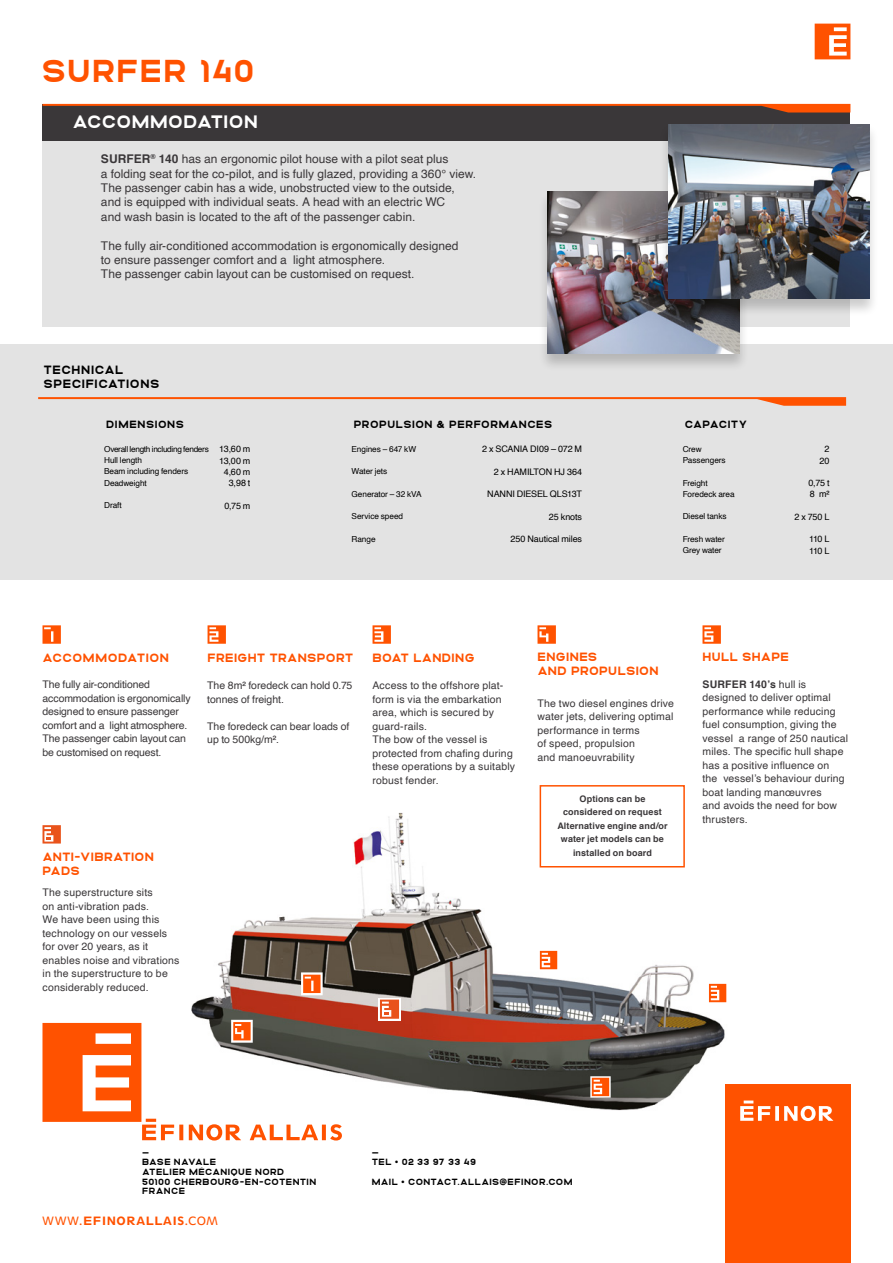
<style>
.page{position:relative;width:893px;height:1263px;background:#fff}
.page>*{position:absolute;margin:0;border:0;box-sizing:border-box;transform-origin:0 0}
.t1{font:31.65px "Altero";letter-spacing:.035em;color:#ff5200}
.t2{font:18px "Altero";letter-spacing:.02em;color:#fff}
.t3{font:12px/14.4px "Helvetica";letter-spacing:.005em;color:#3a3739}
.t4{font:12px/13.5px "Altero";letter-spacing:.025em;color:#ff5200}
.t5{font:12px/13.5px "Altero";letter-spacing:.04em;color:#000}
.t6{font:12px "Spartan LT Std Heavy Class";letter-spacing:-.01em;color:#ff5200}
.t7{font:10.5px/13.5px "Helvetica";letter-spacing:.015em;color:#3a3739}
.t8{font:10.5px/13.5px "Helvetica";letter-spacing:-.015em;color:#3a3739}
.t9{font:10.5px "Altero";letter-spacing:.05em;color:#000}
.t10{font:10.5px/13.5px "Helvetica";letter-spacing:-.005em;color:#3a3739}
.t11{font:9px/11.2px "Helvetica";letter-spacing:-.01em;color:#000}
.t12{font:9px/9.6px "Altero";letter-spacing:.04em;color:#000}
.t13{font:700 9px/13.5px "Helvetica";letter-spacing:.015em;color:#3a3739;text-align:center}
.t14{font:8.25px/11.2px "Helvetica";letter-spacing:-.01em;color:#000}
.s1{font-weight:700}
.s2{font-family:"Spartan LT Std Book Class"}
</style>
<div class="page">
<div style="left:725px;top:1084px;width:125px;height:179px;background:#ff5200"></div>
<svg style="left:740px;top:1100px;width:93px;height:21px"></svg>
<img style="left:179px;top:812px;width:548px;height:329px">
<svg style="left:540px;top:951px;width:17px;height:18px"></svg>
<svg style="left:709px;top:984px;width:17px;height:18px"></svg>
<svg style="left:299px;top:970px;width:26px;height:27px"></svg>
<svg style="left:42px;top:1017px;width:300px;height:123px"></svg>
<svg style="left:589px;top:1075px;width:23px;height:24px"></svg>
<div style="left:0;top:344px;width:893px;height:235px;background:#e3e3e3"></div>
<svg style="left:815px;top:24px;width:35px;height:35px"></svg>
<svg style="left:38px;top:397px;width:808px;height:9px"></svg>
<svg style="left:43px;top:625px;width:18px;height:19px"></svg>
<svg style="left:208px;top:625px;width:18px;height:19px"></svg>
<svg style="left:537px;top:625px;width:19px;height:19px"></svg>
<svg style="left:373px;top:625px;width:18px;height:19px"></svg>
<svg style="left:702px;top:625px;width:19px;height:19px"></svg>
<div style="left:43px;top:104px;width:807px;height:223px;background:#e3e3e3"></div>
<div style="left:538px;top:191px;width:211px;height:181px;background:#000;opacity:.2"></div>
<img style="left:548px;top:192px;width:192px;height:162px">
<div style="left:43px;top:104px;width:807px;height:36px;background:#3a3739"></div>
<svg style="left:43px;top:104px;width:807px;height:8px"></svg>
<div style="left:659px;top:123px;width:220px;height:194px;background:#000;opacity:.2"></div>
<img style="left:669px;top:124px;width:200px;height:174px">
<div style="left:378px;top:998px;width:23px;height:22px;background:#fff"></div>
<svg style="left:380px;top:999px;width:19px;height:20px"></svg>
<svg style="left:43px;top:825px;width:18px;height:18px"></svg>
<div style="left:540px;top:785px;width:145px;height:82px;border:2px solid #ff5200"></div>
<h1 class="t1" style="left:41px;top:48px;width:215px">SURFER 140</h1>
<h2 class="t2" style="left:73px;top:109px;width:187px">ACCOMMODATION</h2>
<p class="t3" style="left:101px;top:152px;width:377px"><span class="s1">SURFER</span><sup>®</sup> <span class="s1">140</span> has an ergonomic pilot house with a pilot seat plus<br>a folding seat for the co-pilot, and is fully glazed, providing a 360° view.<br>The passenger cabin has a wide, unobstructed view to the outside, and is equipped with individual seats. A head with an electric WC<br>and wash basin is located to the aft of the passenger cabin.</p>
<p class="t3" style="left:101px;top:239px;width:359px">The fully air-conditioned accommodation is ergonomically designed to ensure passenger comfort and a light atmosphere.<br>The passenger cabin layout can be customised on request.</p>
<p class="t5" style="left:44px;top:363px;width:117px">TECHNICAL<br>SPECIFICATIONS</p>
<p class="t9" style="left:106px;top:417px;width:79px">DIMENSIONS</p>
<p class="t9" style="left:354px;top:417px;width:200px">PROPULSION &amp; PERFORMANCES</p>
<p class="t9" style="left:685px;top:417px;width:64px">CAPACITY</p>
<p class="t14" style="left:104px;top:444px;width:106px">Overall length including fenders<br>Hull length<br>Beam including fenders<br>Deadweight</p>
<p class="t14" style="left:104px;top:500px;width:19px">Draft</p>
<p class="t11" style="left:219px;top:444px;width:33px;text-align:right">13,60 m<br>13,00 m<br>4,60 m<br>3,98 t</p>
<p class="t11" style="left:224px;top:500px;width:28px">0,75 m</p>
<p class="t14" style="left:352px;top:444px;width:66px">Engines – 647 kW</p>
<p class="t14" style="left:352px;top:466px;width:37px">Water jets</p>
<p class="t14" style="left:352px;top:489px;width:71px">Generator – 32 kVA</p>
<p class="t14" style="left:352px;top:511px;width:53px">Service speed</p>
<p class="t14" style="left:352px;top:534px;width:25px">Range</p>
<p class="t11" style="left:482px;top:444px;width:101px">2 x SCANIA DI09 – 072 M</p>
<p class="t11" style="left:494px;top:466px;width:90px">2 x HAMILTON HJ 364</p>
<p class="t11" style="left:487px;top:489px;width:96px">NANNI DIESEL QLS13T</p>
<p class="t11" style="left:549px;top:511px;width:35px">25 knots</p>
<p class="t11" style="left:511px;top:534px;width:73px">250 Nautical miles</p>
<p class="t14" style="left:683px;top:444px;width:44px">Crew<br>Passengers</p>
<p class="t14" style="left:683px;top:477px;width:53px">Freight<br>Foredeck area</p>
<p class="t14" style="left:683px;top:511px;width:45px">Diesel tanks</p>
<p class="t14" style="left:683px;top:534px;width:44px">Fresh water<br>Grey water</p>
<p class="t11" style="left:820px;top:444px;width:11px;text-align:center">2<br>20</p>
<p class="t11" style="left:808px;top:478px;width:23px">0,75 t<br>8 m²</p>
<p class="t11" style="left:794px;top:511px;width:37px">2 x 750 L</p>
<p class="t11" style="left:809px;top:534px;width:22px">110 L<br>110 L</p>
<p class="t4" style="left:207px;top:650px;width:148px">FREIGHT TRANSPORT</p>
<p class="t4" style="left:373px;top:650px;width:104px">BOAT LANDING</p>
<p class="t4" style="left:537px;top:650px;width:123px">ENGINES<br>AND PROPULSION</p>
<p class="t7" style="left:373px;top:679px;width:144px">Access to the offshore plat&shy;form is via the embarkation area, which is secured by guard-rails.<br>The bow of the vessel is protected from chafing during these operations by a suitably robust fender.</p>
<p class="t4" style="left:702px;top:650px;width:88px">HULL SHAPE</p>
<p class="t4" style="left:43px;top:650px;width:128px">ACCOMMODATION</p>
<p class="t8" style="left:43px;top:678px;width:150px">The fully air-conditioned accommodation is ergonomically designed to ensure passenger comfort and a light atmosphere.<br>The passenger cabin layout can be customised on request.</p>
<p class="t7" style="left:702px;top:678px;width:147px"><span class="s1">SURFER 140’s</span> hull is designed to deliver optimal performance while reducing fuel consumption, giving the vessel a range of 250 nautical miles. The specific hull shape has a positive influence on<br>the vessel’s behaviour during boat landing manœuvres<br>and avoids the need for bow thrusters.</p>
<p class="t10" style="left:207px;top:679px;width:147px">The 8m² foredeck can hold 0.75 tonnes of freight.</p>
<p class="t7" style="left:207px;top:719px;width:144px">The foredeck can bear loads of up to 500kg/m².</p>
<p class="t7" style="left:537px;top:697px;width:138px">The two diesel engines drive water jets, delivering optimal performance in terms<br>of speed, propulsion<br>and manoeuvrability</p>
<p class="t13" style="left:557px;top:792px;width:112px">Options can be considered on request<br>Alternative engine and/or water jet models can be installed on board</p>
<p class="t4" style="left:43px;top:850px;width:113px">ANTI-VIBRATION<br>PADS</p>
<p class="t7" style="left:43px;top:886px;width:139px">The superstructure sits<br>on anti-vibration pads.<br>We have been using this technology on our vessels for over 20 years, as it enables noise and vibrations in the superstructure to be considerably reduced.</p>
<p class="t12" style="left:142px;top:1147px;width:176px">—<br>BASE NAVALE<br>ATELIER MÉCANIQUE NORD<br>50100 CHERBOURG-EN-COTENTIN<br>FRANCE</p>
<p class="t12" style="left:372px;top:1147px;width:106px">—<br>TEL • 02 33 97 33 49</p>
<p class="t12" style="left:372px;top:1176px;width:202px">MAIL • CONTACT.ALLAIS@EFINOR.COM</p>
<p class="t6" style="left:42px;top:1213px;width:177px"><span class="s2">WWW.</span>EFINORALLAIS<span class="s2">.COM</span></p>
</div>
